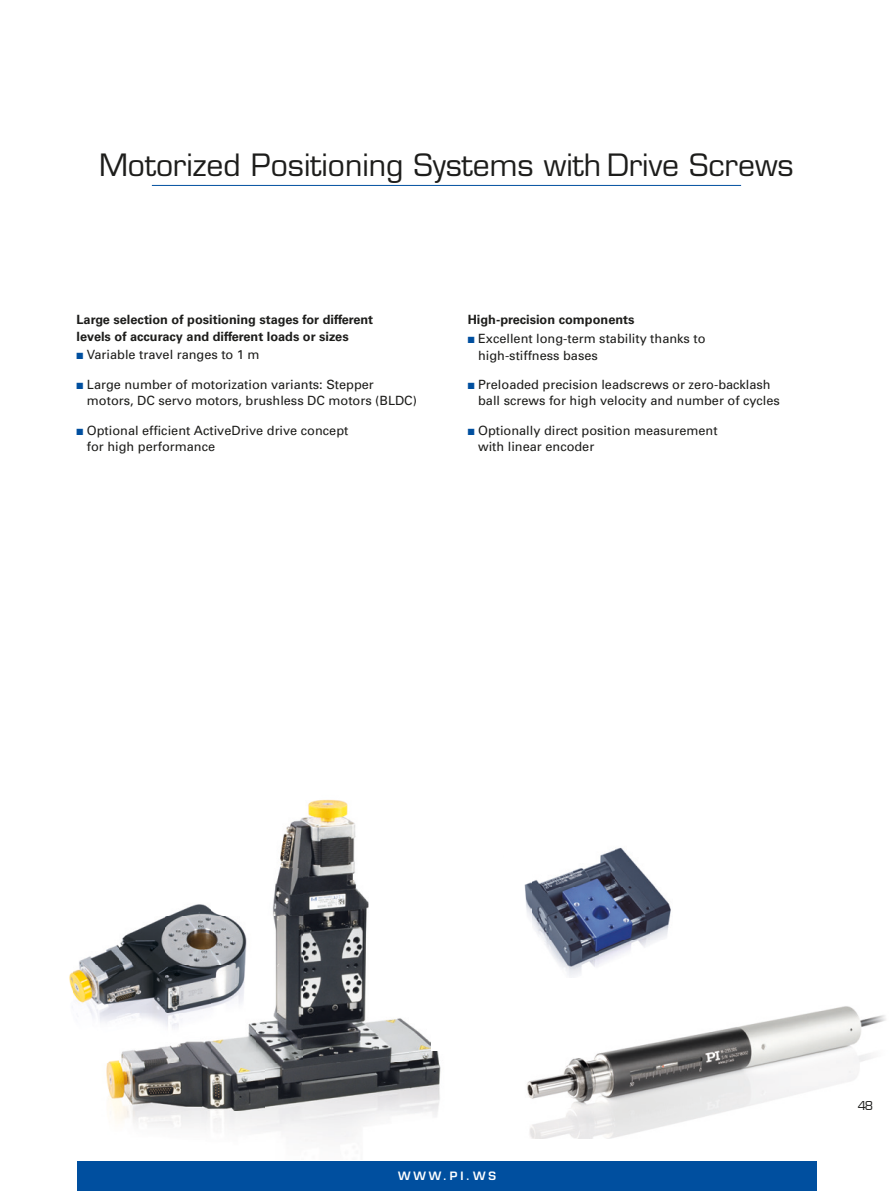
<style>
.page{position:relative;width:893px;height:1191px;background:#fff}
.page>*{position:absolute;margin:0;border:0;box-sizing:border-box;transform-origin:0 0}
.t1{font:30px "Eurostile";color:#1d1d1b}
.t2{font:12.75px/16.5px "Univers";color:#1d1d1b}
.t3{font:700 12.75px/16.5px "Univers LT";color:#1d1d1b}
.t4{font:12px "Eurostile LT";color:#1d1d1b}
.t5{font:600 11.25px "Eurostile LT";letter-spacing:.25em;color:#fff}
.s1{color:#004f9f}
</style>
<div class="page">
<img style="left:527px;top:977px;width:359px;height:162px">
<img style="left:69px;top:869px;width:233px;height:193px">
<img style="left:524px;top:847px;width:131px;height:44px">
<img style="left:525px;top:891px;width:24px;height:59px">
<img style="left:549px;top:887px;width:122px;height:90px">
<img style="left:279px;top:800px;width:77px;height:69px">
<img style="left:302px;top:868px;width:67px;height:97px">
<img style="left:524px;top:847px;width:7px;height:12px">
<img style="left:266px;top:965px;width:144px;height:172px">
<img style="left:106px;top:1062px;width:160px;height:69px">
<img style="left:410px;top:1051px;width:31px;height:66px">
<img style="left:403px;top:965px;width:28px;height:86px">
<div style="left:77px;top:1161px;width:739px;height:30px;background:#004f9f"></div>
<hr style="left:152px;top:185px;width:589px;height:1px;background:#004f9f">
<h1 class="t1" style="left:99px;top:147px;width:696px">Motorized Positioning Systems with Drive Screws</h1>
<p class="t3" style="left:77px;top:312px;width:298px">Large selection of positioning stages for different levels of accuracy and different loads or sizes</p>
<p class="t2" style="left:77px;top:347px;width:185px"><span class="s1">■</span> Variable travel ranges to 1 m</p>
<p class="t2" style="left:87px;top:376px;width:332px;text-indent:-10px"><span class="s1">■</span> Large number of motorization variants: Stepper motors, DC servo motors, brushless DC motors (BLDC)</p>
<p class="t2" style="left:87px;top:422px;width:263px;text-indent:-10px"><span class="s1">■</span> Optional efficient ActiveDrive drive concept for high performance</p>
<p class="t3" style="left:468px;top:312px;width:168px">High-precision components</p>
<p class="t2" style="left:478px;top:330px;width:229px;text-indent:-10px"><span class="s1">■</span> Excellent long-term stability thanks to high-stiffness bases</p>
<p class="t2" style="left:478px;top:376px;width:303px;text-indent:-10px"><span class="s1">■</span> Preloaded precision leadscrews or zero-backlash ball screws for high velocity and number of cycles</p>
<p class="t2" style="left:478px;top:422px;width:241px;text-indent:-10px"><span class="s1">■</span> Optionally direct position measurement with linear encoder</p>
<p class="t5" style="left:398px;top:1168px;width:99px">WWW.PI.WS</p>
<p class="t4" style="left:858px;top:1098px;width:17px">48</p>
</div>
